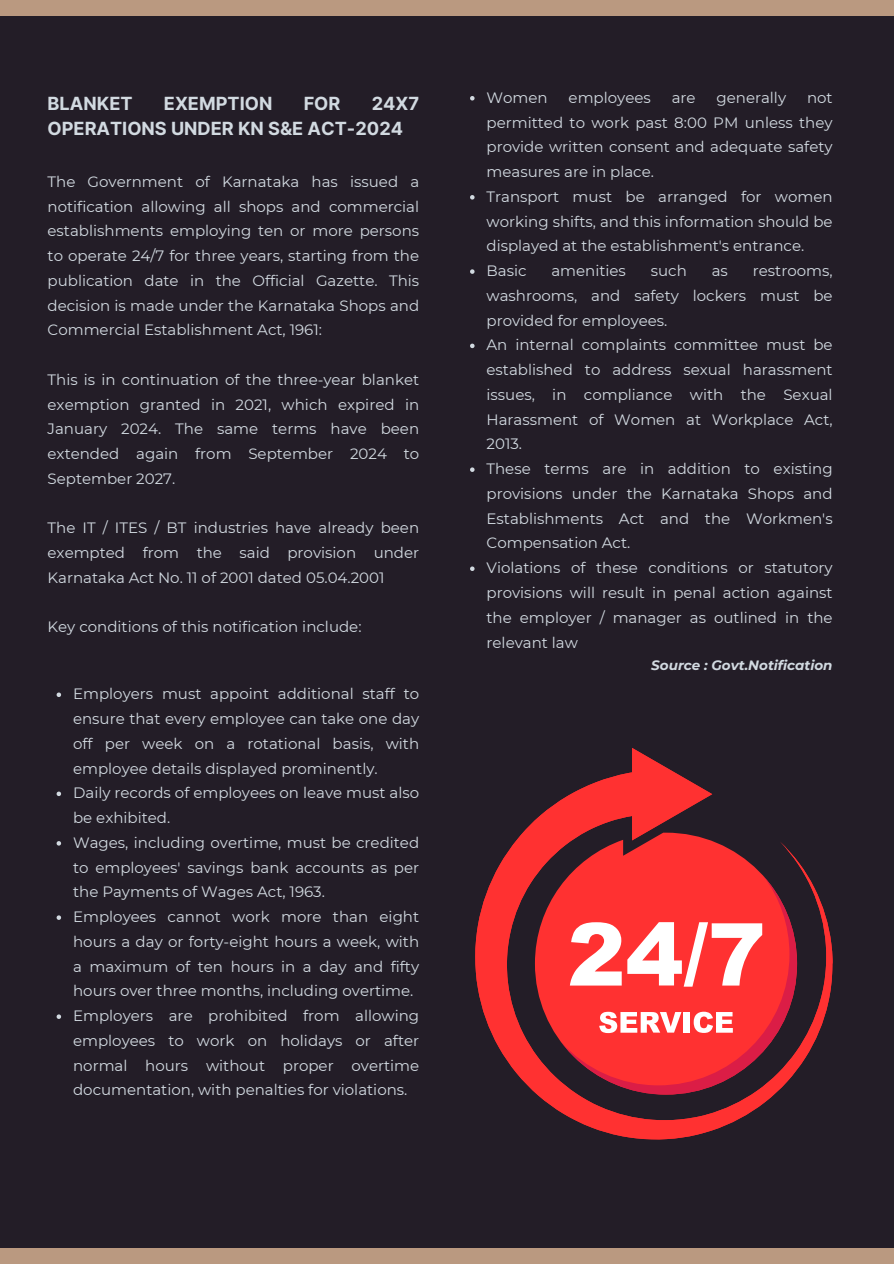
<style>
.page{position:relative;width:894px;height:1264px;background:#fff}
.page>*{position:absolute;margin:0;border:0;box-sizing:border-box;transform-origin:0 0}
.t1{font:700 18.15px/24.8px "Inter";color:#d2dae1}
.t2{font:15px/24.8px "Montserrat";color:#d2dae1;text-align:justify}
.t3{font:italic 700 13.5px "Montserrat";color:#d2dae1}
</style>
<div class="page">
<div style="left:0;top:0;width:893px;height:1263px;background:#231d27"></div>
<div style="left:0;top:0;width:893px;height:15px;background:#ba9980"></div>
<div style="left:0;top:1248px;width:893px;height:15px;background:#ba9980"></div>
<svg style="left:475px;top:748px;width:356px;height:391px"></svg>
<svg style="left:599px;top:1011px;width:82px;height:22px"></svg>
<div style="left:683px;top:1012px;width:6px;height:20px;background:#fff"></div>
<svg style="left:693px;top:1011px;width:39px;height:21px"></svg>
<svg style="left:569px;top:922px;width:52px;height:63px"></svg>
<svg style="left:627px;top:922px;width:135px;height:64px"></svg>
<svg style="left:470px;top:96px;width:4px;height:4px"></svg>
<svg style="left:470px;top:195px;width:4px;height:4px"></svg>
<svg style="left:470px;top:269px;width:4px;height:5px"></svg>
<svg style="left:470px;top:343px;width:4px;height:5px"></svg>
<svg style="left:470px;top:467px;width:4px;height:5px"></svg>
<svg style="left:470px;top:566px;width:4px;height:5px"></svg>
<svg style="left:57px;top:692px;width:4px;height:5px"></svg>
<svg style="left:57px;top:791px;width:4px;height:5px"></svg>
<svg style="left:57px;top:841px;width:4px;height:4px"></svg>
<svg style="left:57px;top:915px;width:4px;height:4px"></svg>
<svg style="left:57px;top:1014px;width:4px;height:4px"></svg>
<p class="t1" style="left:48px;top:91px;width:373px;text-indent:324px">24X7<br>OPERATIONS UNDER KN S&amp;E ACT-2024</p>
<p class="t1" style="left:48px;top:91px;width:86px">BLANKET</p>
<p class="t1" style="left:164px;top:91px;width:110px">EXEMPTION</p>
<p class="t1" style="left:303px;top:91px;width:38px">FOR</p>
<p class="t2" style="left:48px;top:169px;width:373px">The Government of Karnataka has issued a notification allowing all shops and commercial establishments employing ten or more persons to operate 24/7 for three years, starting from the publication date in the Official Gazette. This decision is made under the Karnataka Shops and Commercial Establishment Act, 1961:</p>
<p class="t2" style="left:48px;top:367px;width:373px">This is in continuation of the three-year blanket exemption granted in 2021, which expired in January 2024. The same terms have been extended again from September 2024 to September 2027.</p>
<p class="t2" style="left:48px;top:515px;width:373px">The IT / ITES / BT industries have already been exempted from the said provision under Karnataka Act No. 11 of 2001 dated 05.04.2001</p>
<p class="t2" style="left:48px;top:614px;width:315px">Key conditions of this notification include:</p>
<p class="t2" style="left:73px;top:681px;width:347px">Employers must appoint additional staff to ensure that every employee can take one day off per week on a rotational basis, with employee details displayed prominently.</p>
<p class="t2" style="left:73px;top:780px;width:347px">Daily records of employees on leave must also be exhibited.</p>
<p class="t2" style="left:73px;top:830px;width:347px">Wages, including overtime, must be credited to employees' savings bank accounts as per the Payments of Wages Act, 1963.</p>
<p class="t2" style="left:73px;top:904px;width:347px">Employees cannot work more than eight hours a day or forty-eight hours a week, with a maximum of ten hours in a day and fifty hours over three months, including overtime.</p>
<h2 class="t2" style="left:73px;top:1003px;width:347px">Employers are prohibited from allowing employees to work on holidays or after normal hours without proper overtime documentation, with penalties for violations.</h2>
<h1 class="t2" style="left:486px;top:85px;width:63px">Women</h1>
<h1 class="t2" style="left:568px;top:85px;width:84px">employees</h1>
<h1 class="t2" style="left:671px;top:85px;width:25px">are</h1>
<h1 class="t2" style="left:716px;top:85px;width:71px">generally</h1>
<h1 class="t2" style="left:486px;top:85px;width:347px;text-indent:320px">not permitted to work past 8:00 PM unless they provide written consent and adequate safety measures are in place.</h1>
<p class="t2" style="left:486px;top:184px;width:347px">Transport must be arranged for women working shifts, and this information should be displayed at the establishment's entrance.</p>
<p class="t2" style="left:486px;top:258px;width:41px">Basic</p>
<p class="t2" style="left:551px;top:258px;width:76px">amenities</p>
<p class="t2" style="left:650px;top:258px;width:38px">such</p>
<p class="t2" style="left:711px;top:258px;width:18px">as</p>
<p class="t2" style="left:486px;top:258px;width:347px;text-indent:266px">restrooms, washrooms, and safety lockers must be provided for employees.</p>
<p class="t2" style="left:486px;top:332px;width:347px">An internal complaints committee must be established to address sexual harassment issues, in compliance with the Sexual Harassment of Women at Workplace Act, 2013.</p>
<p class="t2" style="left:486px;top:456px;width:347px">These terms are in addition to existing provisions under the Karnataka Shops and Establishments Act and the Workmen's Compensation Act.</p>
<p class="t2" style="left:486px;top:555px;width:347px">Violations of these conditions or statutory provisions will result in penal action against the employer / manager as outlined in the relevant law</p>
<p class="t3" style="left:651px;top:657px;width:183px">Source : Govt.Notification</p>
</div>
